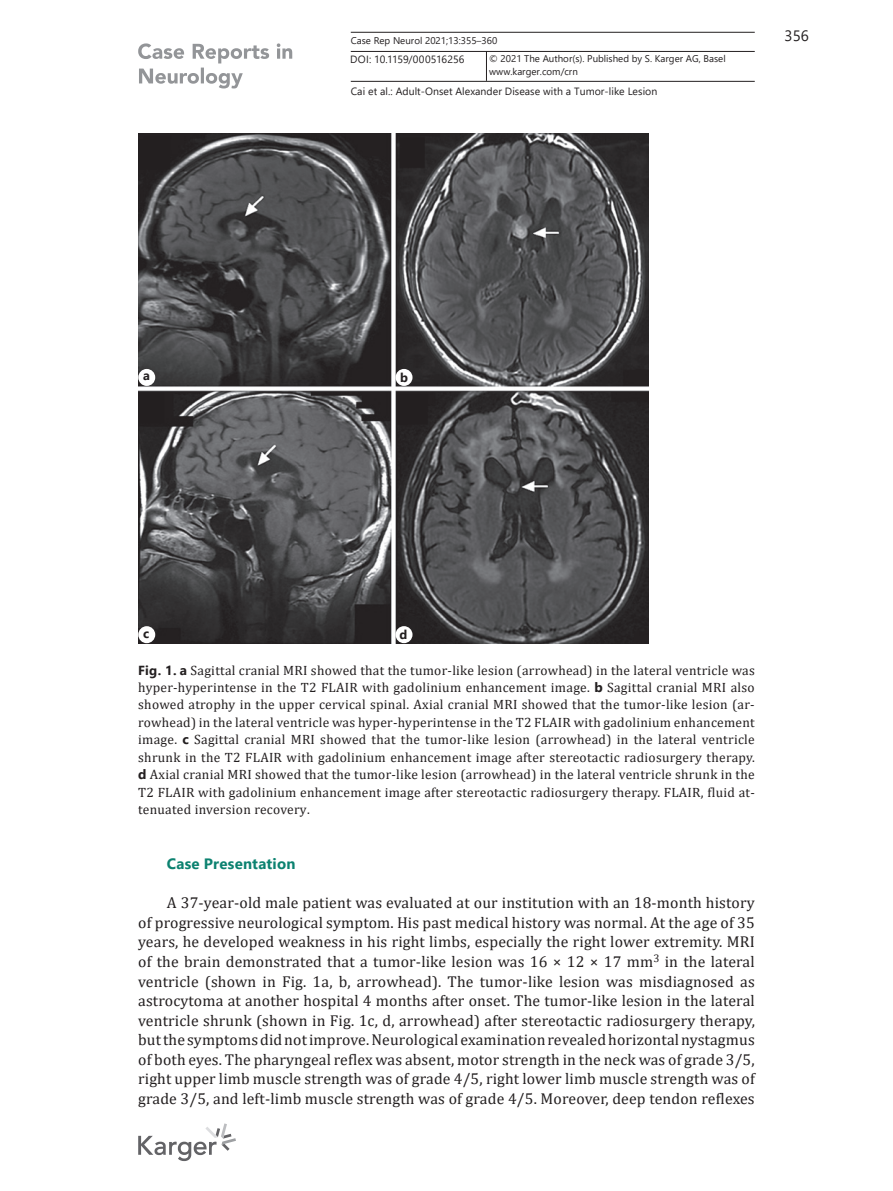
<style>
.page{position:relative;width:893px;height:1191px;background:#fff}
.page>*{position:absolute;margin:0;border:0;box-sizing:border-box;transform-origin:0 0}
.t1{font:15.75px/19.5px "Cambria";letter-spacing:.01em;color:#231f20;text-align:justify}
.t2{font:700 15px "Segoe UI";letter-spacing:.015em;color:#0c8270}
.t3{font:15px "Segoe UI";color:#231f20}
.t4{font:13.5px/17.4px "Cambria";letter-spacing:.02em;color:#231f20;text-align:justify}
.t5{font:700 12.75px "Segoe UI";color:#231f20}
.t6{font:10.5px "Segoe UI";letter-spacing:.005em;color:#231f20}
.t7{font:9.75px "Segoe UI";color:#231f20}
.s1{font-family:"Segoe UI";font-weight:700;font-size:13.2px}
.s2{font-family:"Segoe UI";font-weight:700}
</style>
<div class="page">
<hr style="left:351px;top:51px;width:404px;height:1px;background:#231f20">
<hr style="left:351px;top:81px;width:404px;height:1px;background:#231f20">
<hr style="left:351px;top:32px;width:404px;height:1px;background:#231f20">
<hr style="left:486px;top:51px;width:1px;height:30px;background:#231f20">
<svg style="left:138px;top:1123px;width:98px;height:38px"></svg>
<svg style="left:138px;top:43px;width:154px;height:45px"></svg>
<img style="left:138px;top:134px;width:510px;height:509px">
<div style="left:138px;top:369px;width:17px;height:17px;background:#fff;border-radius:50%"></div>
<div style="left:395px;top:369px;width:17px;height:17px;background:#fff;border-radius:50%"></div>
<div style="left:138px;top:626px;width:17px;height:17px;background:#fff;border-radius:50%"></div>
<div style="left:395px;top:626px;width:17px;height:17px;background:#fff;border-radius:50%"></div>
<p class="t7" style="left:351px;top:31px;width:148px">Case Rep Neurol 2021;13:355–360</p>
<p class="t6" style="left:350px;top:49px;width:116px">DOI: 10.1159/000516256</p>
<p class="t7" style="left:489px;top:50px;width:238px">© 2021 The Author(s). Published by S. Karger AG, Basel</p>
<p class="t7" style="left:489px;top:62px;width:90px">www.karger.com/crn</p>
<p class="t6" style="left:351px;top:81px;width:308px">Cai et al.: Adult-Onset Alexander Disease with a Tumor-like Lesion</p>
<p class="t3" style="left:785px;top:22px;width:26px">356</p>
<p class="t5" style="left:143px;top:364px;width:8px">a</p>
<p class="t5" style="left:400px;top:365px;width:9px">b</p>
<p class="t5" style="left:143px;top:621px;width:8px">c</p>
<p class="t5" style="left:400px;top:622px;width:9px">d</p>
<p class="t4" style="left:138px;top:661px;width:618px"><span class="s1">Fig. 1.</span> <span class="s2">a</span> Sagittal cranial MRI showed that the tumor-like lesion (arrowhead) in the lateral ventricle was hyper-hyperintense in the T2 FLAIR with gadolinium enhancement image. <span class="s2">b</span> Sagittal cranial MRI also showed atrophy in the upper cervical spinal. Axial cranial MRI showed that the tumor-like lesion (ar&shy;rowhead) in the lateral ventricle was hyper-hyperintense in the T2 FLAIR with gadolinium enhancement image. <span class="s2">c</span> Sagittal cranial MRI showed that the tumor-like lesion (arrowhead) in the lateral ventricle shrunk in the T2 FLAIR with gadolinium enhancement image after stereotactic radiosurgery therapy. <span class="s2">d</span> Axial cranial MRI showed that the tumor-like lesion (arrowhead) in the lateral ventricle shrunk in the T2 FLAIR with gadolinium enhancement image after stereotactic radiosurgery therapy. FLAIR, fluid at&shy;tenuated inversion recovery.</p>
<p class="t2" style="left:167px;top:849px;width:130px">Case Presentation</p>
<p class="t1" style="left:138px;top:893px;width:618px;text-indent:29px">A 37-year-old male patient was evaluated at our institution with an 18-month history of progressive neurological symptom. His past medical history was normal. At the age of 35 years, he developed weakness in his right limbs, especially the right lower extremity. MRI of the brain demonstrated that a tumor-like lesion was 16 × 12 × 17 mm<sup>3</sup> in the lateral ventricle (shown in Fig. 1a, b, arrowhead). The tumor-like lesion was misdiagnosed as astrocytoma at another hospital 4 months after onset. The tumor-like lesion in the lateral ventricle shrunk (shown in Fig. 1c, d, arrowhead) after stereotactic radiosurgery therapy, but the symptoms did not improve. Neurological examination revealed horizontal nystagmus of both eyes. The pharyngeal reflex was absent, motor strength in the neck was of grade 3/5, right upper limb muscle strength was of grade 4/5, right lower limb muscle strength was of grade 3/5, and left-limb muscle strength was of grade 4/5. Moreover, deep tendon reflexes</p>
</div>
